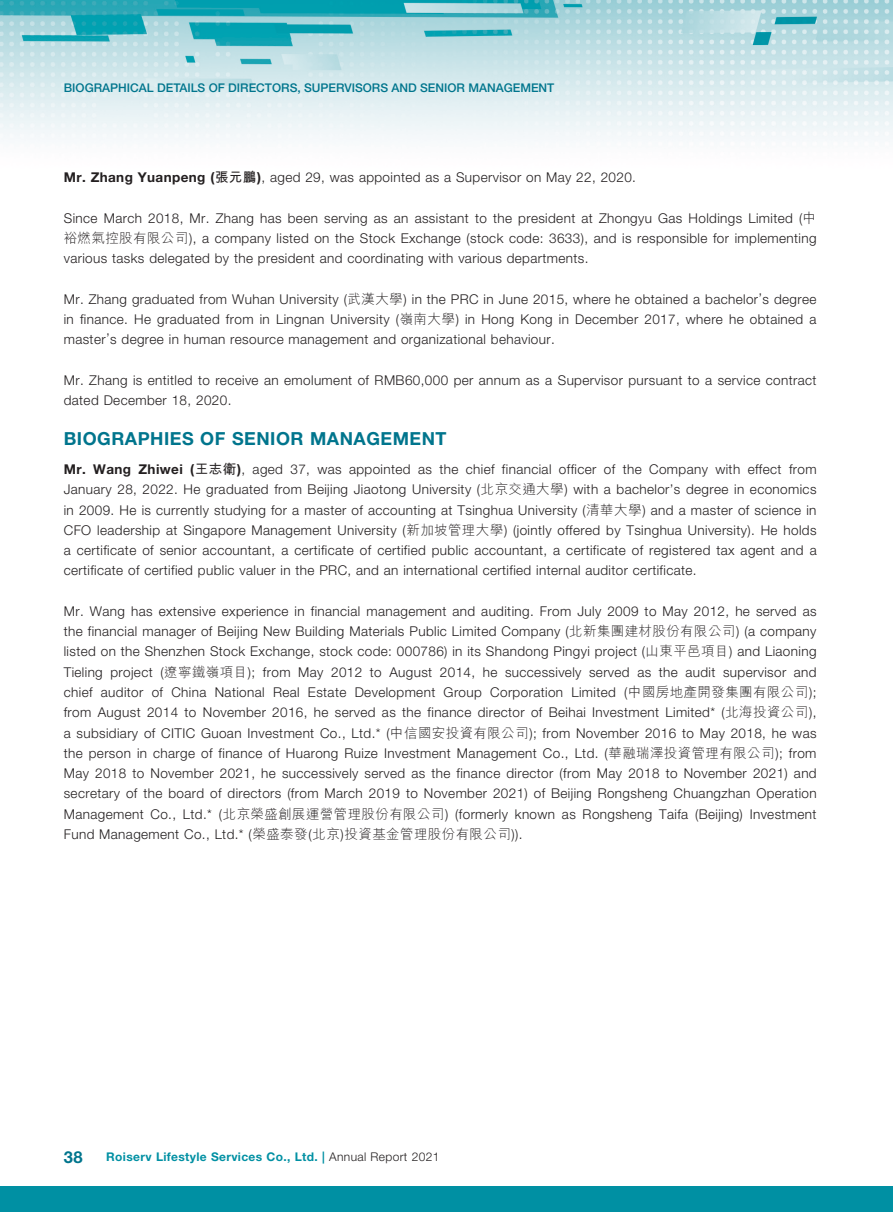
<style>
.page{position:relative;width:893px;height:1212px;background:#fff}
.page>*{position:absolute;margin:0;border:0;box-sizing:border-box;transform-origin:0 0}
.t1{font:700 18px "Helvetica Neue LT Std";letter-spacing:.03em;color:#00758d}
.t2{font:700 16.5px "Helvetica Neue LT Std";color:#00758d}
.t3{font:300 13.5px/20.2px "Helvetica Neue LT Std";letter-spacing:.03em;color:#231f20;text-align:justify}
.t4{font:500 12px "Helvetica Neue LT Std";color:#00758d}
.t5{font:700 12px "Helvetica Neue LT Std";letter-spacing:.03em;color:#0090a3}
.s1{font-weight:700}
.s2{font-family:"M Hei HK";font-weight:700}
.s3{font-family:"M Hei HK"}
.s4{font-weight:300;color:#231f20}
</style>
<div class="page">
<img style="left:0;top:0;width:893px;height:140px">
<div style="left:0;top:1186px;width:893px;height:26px;background:#0090a3"></div>
<p class="t4" style="left:64px;top:81px;width:492px">BIOGRAPHICAL DETAILS OF DIRECTORS, SUPERVISORS AND SENIOR MANAGEMENT</p>
<p class="t3" style="left:64px;top:167px;width:574px"><span class="s1">Mr. Zhang Yuanpeng (</span><span class="s2">張元鵬</span><span class="s1">)</span>, aged 29, was appointed as a Supervisor on May 22, 2020.</p>
<p class="t3" style="left:64px;top:207px;width:754px">Since March 2018, Mr. Zhang has been serving as an assistant to the president at Zhongyu Gas Holdings Limited (<span class="s3">中裕燃氣控股有限公司</span>), a company listed on the Stock Exchange (stock code: 3633), and is responsible for implementing various tasks delegated by the president and coordinating with various departments.</p>
<p class="t3" style="left:64px;top:288px;width:754px">Mr. Zhang graduated from Wuhan University (<span class="s3">武漢大學</span>) in the PRC in June 2015, where he obtained a bachelor’s degree in finance. He graduated from in Lingnan University (<span class="s3">嶺南大學</span>) in Hong Kong in December 2017, where he obtained a master’s degree in human resource management and organizational behaviour.</p>
<p class="t3" style="left:64px;top:369px;width:754px">Mr. Zhang is entitled to receive an emolument of RMB60,000 per annum as a Supervisor pursuant to a service contract dated December 18, 2020.</p>
<h1 class="t1" style="left:64px;top:428px;width:384px">BIOGRAPHIES OF SENIOR MANAGEMENT</h1>
<p class="t3" style="left:64px;top:459px;width:754px"><span class="s1">Mr. Wang Zhiwei (</span><span class="s2">王志衛</span><span class="s1">)</span>, aged 37, was appointed as the chief financial officer of the Company with effect from January 28, 2022. He graduated from Beijing Jiaotong University (<span class="s3">北京交通大學</span>) with a bachelor’s degree in economics in 2009. He is currently studying for a master of accounting at Tsinghua University (<span class="s3">清華大學</span>) and a master of science in CFO leadership at Singapore Management University (<span class="s3">新加坡管理大學</span>) (jointly offered by Tsinghua University). He holds a certificate of senior accountant, a certificate of certified public accountant, a certificate of registered tax agent and a certificate of certified public valuer in the PRC, and an international certified internal auditor certificate.</p>
<p class="t3" style="left:64px;top:601px;width:754px">Mr. Wang has extensive experience in financial management and auditing. From July 2009 to May 2012, he served as the financial manager of Beijing New Building Materials Public Limited Company (<span class="s3">北新集團建材股份有限公司</span>) (a company listed on the Shenzhen Stock Exchange, stock code: 000786) in its Shandong Pingyi project (<span class="s3">山東平邑項目</span>) and Liaoning Tieling project (<span class="s3">遼寧鐵嶺項目</span>); from May 2012 to August 2014, he successively served as the audit supervisor and chief auditor of China National Real Estate Development Group Corporation Limited (<span class="s3">中國房地產開發集團有限公司</span>); from August 2014 to November 2016, he served as the finance director of Beihai Investment Limited* (<span class="s3">北海投資公司</span>), a subsidiary of CITIC Guoan Investment Co., Ltd.* (<span class="s3">中信國安投資有限公司</span>); from November 2016 to May 2018, he was the person in charge of finance of Huarong Ruize Investment Management Co., Ltd. (<span class="s3">華融瑞澤投資管理有限公司</span>); from May 2018 to November 2021, he successively served as the finance director (from May 2018 to November 2021) and secretary of the board of directors (from March 2019 to November 2021) of Beijing Rongsheng Chuangzhan Operation Management Co., Ltd.* (<span class="s3">北京榮盛創展運營管理股份有限公司</span>) (formerly known as Rongsheng Taifa (Beijing) Investment Fund Management Co., Ltd.* (<span class="s3">榮盛泰發</span>(<span class="s3">北京</span>)<span class="s3">投資基金管理股份有限公司</span>)).</p>
<p class="t2" style="left:64px;top:1147px;width:20px">38</p>
<p class="t5" style="left:106px;top:1149px;width:335px">Roiserv Lifestyle Services Co., Ltd. | <span class="s4">Annual Report 2021</span></p>
</div>
